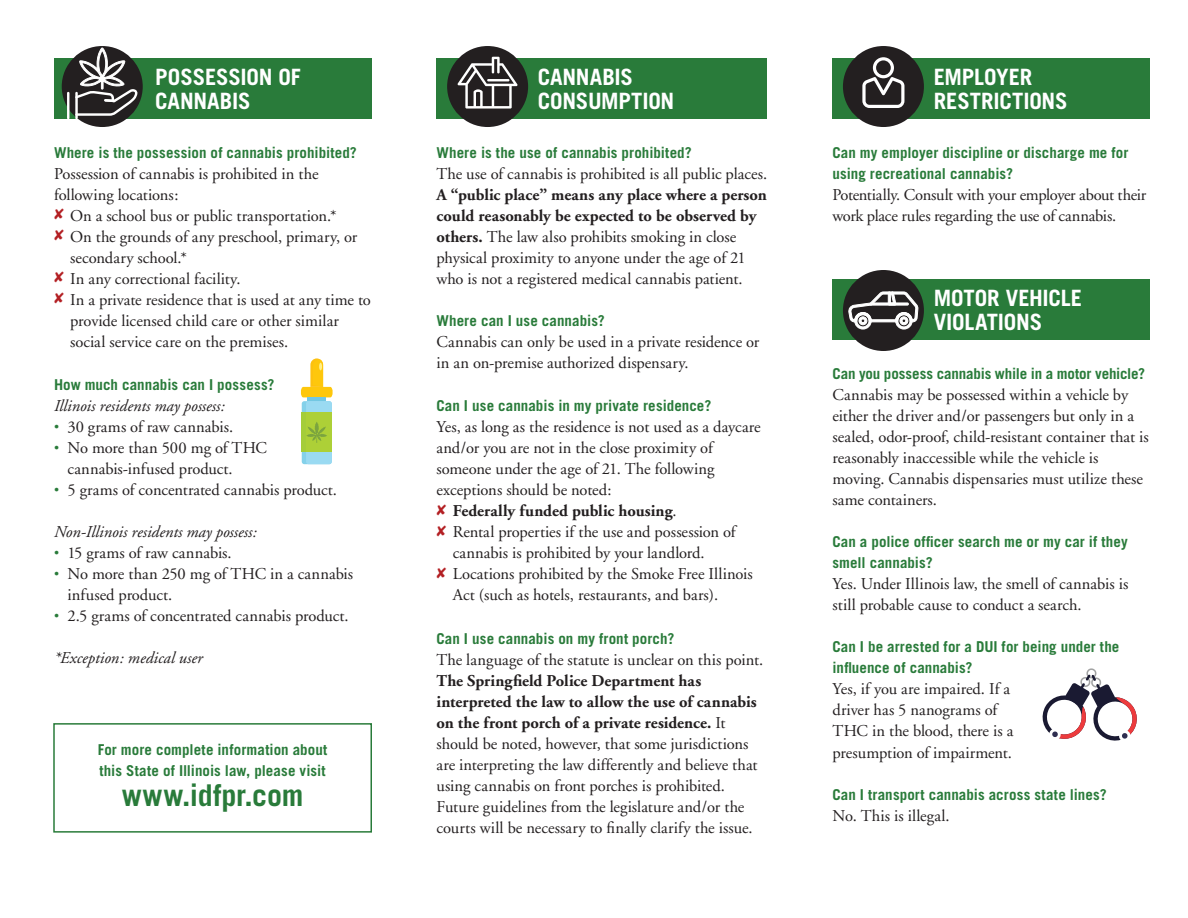
<style>
.page{position:relative;width:1188px;height:918px;background:#fff}
.page>*{position:absolute;margin:0;border:0;box-sizing:border-box;transform-origin:0 0}
.Subhead_2{font:700 30px "Trade Gothic";color:#297b3a}
.Subhead_2-2{font:700 22.5px/24px "Trade Gothic";letter-spacing:-.01em;color:#fff}
.Body_2_-_11_pt{font:16.5px/21px "Adobe Garamond";color:#231f20}
.Body_2_-_11_pt-2{font:italic 16.5px "Adobe Garamond";color:#231f20}
.t1{font:700 16.5px "Adobe Garamond";color:#231f20}
.Subhead_2-3{font:700 15px/21px "Trade Gothic";letter-spacing:.005em;color:#297b3a}
.s1{color:#b31f23}
.s2{font-size:13.2px;color:#297b3a}
.s3{font-weight:700}
.s4{font-weight:400}
</style>
<div class="page">
<div style="left:54px;top:58px;width:317px;height:60px;background:#297b3a"></div>
<div style="left:436px;top:58px;width:331px;height:60px;background:#297b3a"></div>
<div style="left:832px;top:58px;width:318px;height:60px;background:#297b3a"></div>
<div style="left:832px;top:279px;width:318px;height:60px;background:#297b3a"></div>
<div style="left:447px;top:46px;width:81px;height:81px;background:#231f20;border-radius:50%"></div>
<svg style="left:458px;top:57px;width:60px;height:52px"></svg>
<div style="left:62px;top:46px;width:81px;height:81px;background:#231f20;border-radius:50%"></div>
<div style="left:843px;top:270px;width:81px;height:81px;background:#231f20;border-radius:50%"></div>
<div style="left:843px;top:46px;width:81px;height:81px;background:#231f20;border-radius:50%"></div>
<svg style="left:848px;top:291px;width:70px;height:38px"></svg>
<svg style="left:862px;top:57px;width:42px;height:51px"></svg>
<hr style="left:75px;top:92px;width:3px;height:27px;background:#fff">
<hr style="left:67px;top:92px;width:2px;height:27px;background:#fff">
<svg style="left:75px;top:47px;width:63px;height:69px"></svg>
<div style="left:302px;top:401px;width:30px;height:63px;background:#84d1ea;border-radius:3px"></div>
<div style="left:306px;top:401px;width:26px;height:63px;background:#9adaf2;border-radius:3px"></div>
<hr style="left:308px;top:397px;width:18px;height:4px;background:#72c7e2">
<div style="left:302px;top:413px;width:30px;height:39px;background:#a5cd39"></div>
<div style="left:306px;top:413px;width:26px;height:39px;background:#add037"></div>
<svg style="left:306px;top:422px;width:21px;height:21px"></svg>
<svg style="left:300px;top:358px;width:33px;height:39px"></svg>
<svg style="left:1042px;top:668px;width:95px;height:73px"></svg>
<div style="left:53px;top:723px;width:319px;height:110px;border:2px solid #297b3a"></div>
<p class="Subhead_2-2" style="left:155px;top:65px;width:147px">POSSESSION OF<br>CANNABIS</p>
<p class="Subhead_2-3" style="left:54px;top:142px;width:304px">Where is the possession of cannabis prohibited?</p>
<p class="Body_2_-_11_pt" style="left:54px;top:163px;width:266px">Possession of cannabis is prohibited in the following locations:</p>
<p class="Body_2_-_11_pt" style="left:54px;top:205px;width:284px"><span class="s1">✘</span> On a school bus or public transportation.*</p>
<p class="Body_2_-_11_pt" style="left:70px;top:226px;width:289px;text-indent:-16px"><span class="s1">✘</span> On the grounds of any preschool, primary, or secondary school.*</p>
<p class="Body_2_-_11_pt" style="left:54px;top:268px;width:188px"><span class="s1">✘</span> In any correctional facility.</p>
<p class="Body_2_-_11_pt" style="left:70px;top:289px;width:302px;text-indent:-16px"><span class="s1">✘</span> In a private residence that is used at any time to provide licensed child care or other similar social service care on the premises.</p>
<p class="Subhead_2-3" style="left:54px;top:374px;width:222px">How much cannabis can I possess?</p>
<p class="Body_2_-_11_pt-2" style="left:54px;top:397px;width:173px">Illinois residents may possess:</p>
<p class="Body_2_-_11_pt" style="left:54px;top:417px;width:181px"><span class="s2">•</span> 30 grams of raw cannabis.</p>
<p class="Body_2_-_11_pt" style="left:68px;top:438px;width:201px;text-indent:-14px"><span class="s2">•</span> No more than 500 mg of THC cannabis-infused product.</p>
<p class="Body_2_-_11_pt" style="left:54px;top:480px;width:285px"><span class="s2">•</span> 5 grams of concentrated cannabis product.</p>
<p class="Body_2_-_11_pt-2" style="left:54px;top:523px;width:205px">Non-Illinois residents may possess:</p>
<p class="Body_2_-_11_pt" style="left:54px;top:543px;width:179px"><span class="s2">•</span> 15 grams of raw cannabis.</p>
<p class="Body_2_-_11_pt" style="left:68px;top:564px;width:287px;text-indent:-14px"><span class="s2">•</span> No more than 250 mg of THC in a cannabis infused product.</p>
<p class="Body_2_-_11_pt" style="left:54px;top:606px;width:296px"><span class="s2">•</span> 2.5 grams of concentrated cannabis product.</p>
<p class="Body_2_-_11_pt-2" style="left:54px;top:649px;width:150px">*Exception: medical user</p>
<p class="Subhead_2-3" style="left:98px;top:739px;width:231px">For more complete information about this State of Illinois law, please visit</p>
<p class="Subhead_2" style="left:122px;top:777px;width:183px">www.idfpr.com</p>
<p class="Subhead_2-2" style="left:538px;top:65px;width:138px">CANNABIS<br>CONSUMPTION</p>
<p class="Subhead_2-3" style="left:436px;top:142px;width:257px">Where is the use of cannabis prohibited?</p>
<p class="Body_2_-_11_pt" style="left:436px;top:163px;width:332px">The use of cannabis is prohibited is all public places.<br><span class="s3">A “public place” means any place where a person could reasonably be expected to be observed by others.</span> The law also prohibits smoking in close physical proximity to anyone under the age of 21 who is not a registered medical cannabis patient.</p>
<p class="Subhead_2-3" style="left:436px;top:310px;width:170px">Where can I use cannabis?</p>
<p class="Body_2_-_11_pt" style="left:436px;top:331px;width:324px">Cannabis can only be used in a private residence or in an on-premise authorized dispensary.</p>
<p class="Subhead_2-3" style="left:436px;top:395px;width:276px">Can I use cannabis in my private residence?</p>
<p class="Body_2_-_11_pt" style="left:436px;top:417px;width:326px">Yes, as long as the residence is not used as a daycare and/or you are not in the close proximity of someone under the age of 21. The following exceptions should be noted:</p>
<p class="t1" style="left:436px;top:502px;width:242px"><span class="s1">✘</span> Federally funded public housing<span class="s4">.</span></p>
<p class="Body_2_-_11_pt" style="left:453px;top:522px;width:285px;text-indent:-16px"><span class="s1">✘</span> Rental properties if the use and possession of cannabis is prohibited by your landlord.</p>
<p class="Body_2_-_11_pt" style="left:453px;top:564px;width:302px;text-indent:-16px"><span class="s1">✘</span> Locations prohibited by the Smoke Free Illinois<br>Act (such as hotels, restaurants, and bars).</p>
<p class="Subhead_2-3" style="left:436px;top:628px;width:240px">Can I use cannabis on my front porch?</p>
<p class="Body_2_-_11_pt" style="left:436px;top:649px;width:328px">The language of the statute is unclear on this point.<br><span class="s3">The Springfield Police Department has interpreted the law to allow the use of cannabis on the front porch of a private residence.</span> It should be noted, however, that some jurisdictions are interpreting the law differently and believe that using cannabis on front porches is prohibited.<br>Future guidelines from the legislature and/or the courts will be necessary to finally clarify the issue.</p>
<p class="Subhead_2-2" style="left:934px;top:65px;width:136px">EMPLOYER<br>RESTRICTIONS</p>
<p class="Subhead_2-3" style="left:832px;top:142px;width:297px">Can my employer discipline or discharge me for using recreational cannabis?</p>
<p class="Body_2_-_11_pt" style="left:832px;top:184px;width:315px">Potentially. Consult with your employer about their work place rules regarding the use of cannabis.</p>
<p class="Subhead_2-2" style="left:934px;top:286px;width:150px">MOTOR VEHICLE<br>VIOLATIONS</p>
<p class="Subhead_2-3" style="left:832px;top:363px;width:314px">Can you possess cannabis while in a motor vehicle?</p>
<p class="Body_2_-_11_pt" style="left:832px;top:384px;width:318px">Cannabis may be possessed within a vehicle by either the driver and/or passengers but only in a sealed, odor-proof, child-resistant container that is reasonably inaccessible while the vehicle is moving. Cannabis dispensaries must utilize these same containers.</p>
<p class="Subhead_2-3" style="left:832px;top:531px;width:297px">Can a police officer search me or my car if they smell cannabis?</p>
<p class="Body_2_-_11_pt" style="left:832px;top:573px;width:297px">Yes. Under Illinois law, the smell of cannabis is still probable cause to conduct a search.</p>
<p class="Subhead_2-3" style="left:832px;top:636px;width:288px">Can I be arrested for a DUI for being under the influence of cannabis?</p>
<p class="Body_2_-_11_pt" style="left:832px;top:678px;width:182px">Yes, if you are impaired. If a driver has 5 nanograms of<br>THC in the blood, there is a</p>
<p class="Body_2_-_11_pt" style="left:832px;top:743px;width:181px">presumption of impairment.</p>
<p class="Subhead_2-3" style="left:832px;top:784px;width:276px">Can I transport cannabis across state lines?</p>
<p class="Body_2_-_11_pt" style="left:832px;top:806px;width:119px">No. This is illegal.</p>
</div>
